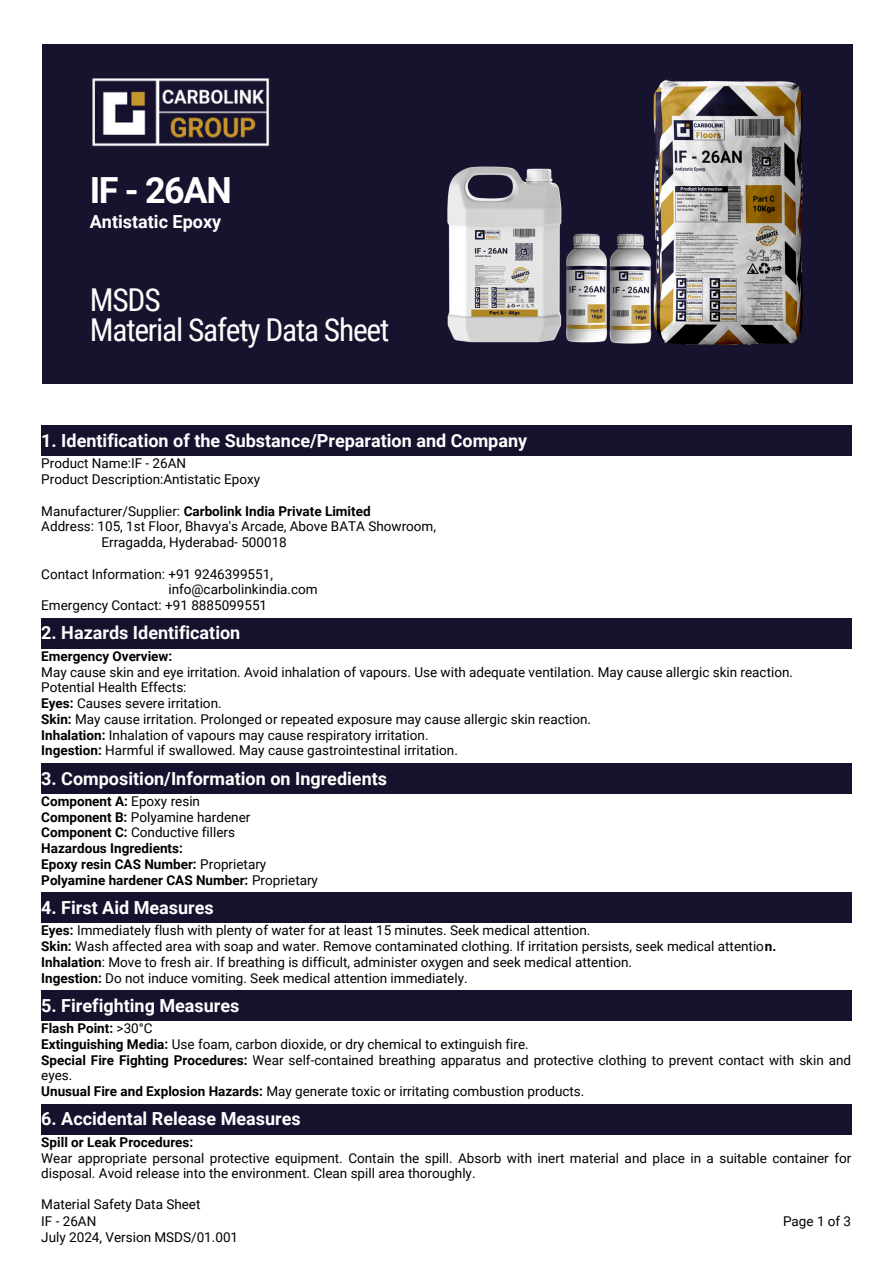
<style>
.page{position:relative;width:894px;height:1264px;background:#fff}
.page>*{position:absolute;margin:0;border:0;box-sizing:border-box;transform-origin:0 0}
.t1{font:700 36px "Roboto";letter-spacing:-.04em;color:#fff}
.t2{font:31.5px/30.3px "Roboto Condensed";letter-spacing:-.04em;color:#fdfdfd}
.t3{font:700 18px "Roboto";color:#fff}
.t4{font:13.5px/15.8px "Roboto";color:#000}
.t5{font:700 13.5px "Roboto";color:#000}
.s1{font-weight:400}
.s2{font-weight:700}
</style>
<div class="page">
<div style="left:42px;top:44px;width:810px;height:339px;background:#17122e"></div>
<img style="left:92px;top:78px;width:178px;height:68px">
<div style="left:41px;top:425px;width:810px;height:31px;background:#18112e"></div>
<div style="left:41px;top:618px;width:810px;height:30px;background:#18112e"></div>
<div style="left:41px;top:763px;width:810px;height:30px;background:#18112e"></div>
<div style="left:41px;top:892px;width:810px;height:30px;background:#18112e"></div>
<div style="left:41px;top:990px;width:810px;height:30px;background:#18112e"></div>
<div style="left:41px;top:1104px;width:810px;height:30px;background:#18112e"></div>
<img style="left:447px;top:79px;width:356px;height:266px">
<p class="t1" style="left:90px;top:169px;width:143px">IF - 26AN</p>
<h1 class="t3" style="left:90px;top:211px;width:133px">Antistatic Epoxy</h1>
<p class="t2" style="left:90px;top:285px;width:301px">MSDS<br>Material Safety Data Sheet</p>
<h3 class="t3" style="left:41px;top:430px;width:487px">1. Identification of the Substance/Preparation and Company</h3>
<h2 class="t4" style="left:41px;top:456px;width:146px">Product Name:IF - 26AN</h2>
<h3 class="t4" style="left:41px;top:471px;width:220px">Product Description:Antistatic Epoxy</h3>
<p class="t5" style="left:41px;top:503px;width:331px"><span class="s1">Manufacturer/Supplier:</span> Carbolink India Private Limited</p>
<p class="t4" style="left:41px;top:519px;width:396px">Address: 105, 1st Floor, Bhavya's Arcade, Above BATA Showroom,</p>
<p class="t4" style="left:101px;top:534px;width:187px">Erragadda, Hyderabad- 500018</p>
<p class="t4" style="left:41px;top:566px;width:233px">Contact Information: +91 9246399551,</p>
<p class="t4" style="left:168px;top:582px;width:151px">info@carbolinkindia.com</p>
<p class="t4" style="left:41px;top:597px;width:227px">Emergency Contact: +91 8885099551</p>
<p class="t3" style="left:41px;top:622px;width:200px">2. Hazards Identification</p>
<p class="t5" style="left:41px;top:648px;width:132px">Emergency Overview:</p>
<h3 class="t4" style="left:41px;top:664px;width:753px">May cause skin and eye irritation. Avoid inhalation of vapours. Use with adequate ventilation. May cause allergic skin reaction.</h3>
<p class="t4" style="left:41px;top:679px;width:147px">Potential Health Effects:</p>
<p class="t4" style="left:41px;top:695px;width:182px"><span class="s2">Eyes:</span> Causes severe irritation.</p>
<p class="t4" style="left:41px;top:711px;width:551px"><span class="s2">Skin:</span> May cause irritation. Prolonged or repeated exposure may cause allergic skin reaction.</p>
<p class="t4" style="left:41px;top:727px;width:388px"><span class="s2">Inhalation:</span> Inhalation of vapours may cause respiratory irritation.</p>
<p class="t4" style="left:41px;top:742px;width:418px"><span class="s2">Ingestion:</span> Harmful if swallowed. May cause gastrointestinal irritation.</p>
<p class="t3" style="left:41px;top:767px;width:347px">3. Composition/Information on Ingredients</p>
<p class="t5" style="left:41px;top:793px;width:160px">Component A: <span class="s1">Epoxy resin</span></p>
<h3 class="t4" style="left:41px;top:809px;width:210px"><span class="s2">Component B:</span> Polyamine hardener</h3>
<p class="t4" style="left:41px;top:825px;width:195px"><span class="s2">Component C:</span> Conductive fillers</p>
<p class="t5" style="left:41px;top:840px;width:143px">Hazardous Ingredients:</p>
<p class="t5" style="left:41px;top:856px;width:226px">Epoxy resin CAS Number: <span class="s1">Proprietary</span></p>
<p class="t5" style="left:41px;top:872px;width:278px">Polyamine hardener CAS Number: <span class="s1">Proprietary</span></p>
<p class="t3" style="left:41px;top:897px;width:174px">4. First Aid Measures</p>
<p class="t4" style="left:41px;top:922px;width:550px"><span class="s2">Eyes:</span> Immediately flush with plenty of water for at least 15 minutes. Seek medical attention.</p>
<h3 class="t4" style="left:41px;top:938px;width:736px"><span class="s2">Skin:</span> Wash affected area with soap and water. Remove contaminated clothing. If irritation persists, seek medical attentio<span class="s2">n.</span></h3>
<p class="t4" style="left:41px;top:954px;width:592px"><span class="s2">Inhalation</span>: Move to fresh air. If breathing is difficult, administer oxygen and seek medical attention.</p>
<p class="t4" style="left:41px;top:970px;width:427px"><span class="s2">Ingestion:</span> Do not induce vomiting. Seek medical attention immediately.</p>
<p class="t3" style="left:41px;top:995px;width:200px">5. Firefighting Measures</p>
<p class="t5" style="left:41px;top:1020px;width:113px">Flash Point: <span class="s1">&gt;30°C</span></p>
<h3 class="t4" style="left:41px;top:1036px;width:489px"><span class="s2">Extinguishing Media:</span> Use foam, carbon dioxide, or dry chemical to extinguish fire.</h3>
<p class="t4" style="left:41px;top:1052px;width:811px"><span class="s2">Special Fire Fighting Procedures:</span> Wear self-contained breathing apparatus and protective clothing to prevent contact with skin and eyes.</p>
<p class="t4" style="left:41px;top:1083px;width:544px"><span class="s2">Unusual Fire and Explosion Hazards:</span> May generate toxic or irritating combustion products.</p>
<p class="t3" style="left:41px;top:1108px;width:261px">6. Accidental Release Measures</p>
<p class="t5" style="left:41px;top:1134px;width:153px">Spill or Leak Procedures:</p>
<h3 class="t4" style="left:41px;top:1149px;width:811px">Wear appropriate personal protective equipment. Contain the spill. Absorb with inert material and place in a suitable container for disposal. Avoid release into the environment. Clean spill area thoroughly.</h3>
<p class="t4" style="left:41px;top:1196px;width:161px">Material Safety Data Sheet</p>
<p class="t4" style="left:41px;top:1212px;width:57px">IF - 26AN</p>
<p class="t4" style="left:41px;top:1229px;width:198px">July 2024, Version MSDS/01.001</p>
<p class="t4" style="left:782px;top:1212px;width:70px">Page 1 of 3</p>
</div>
